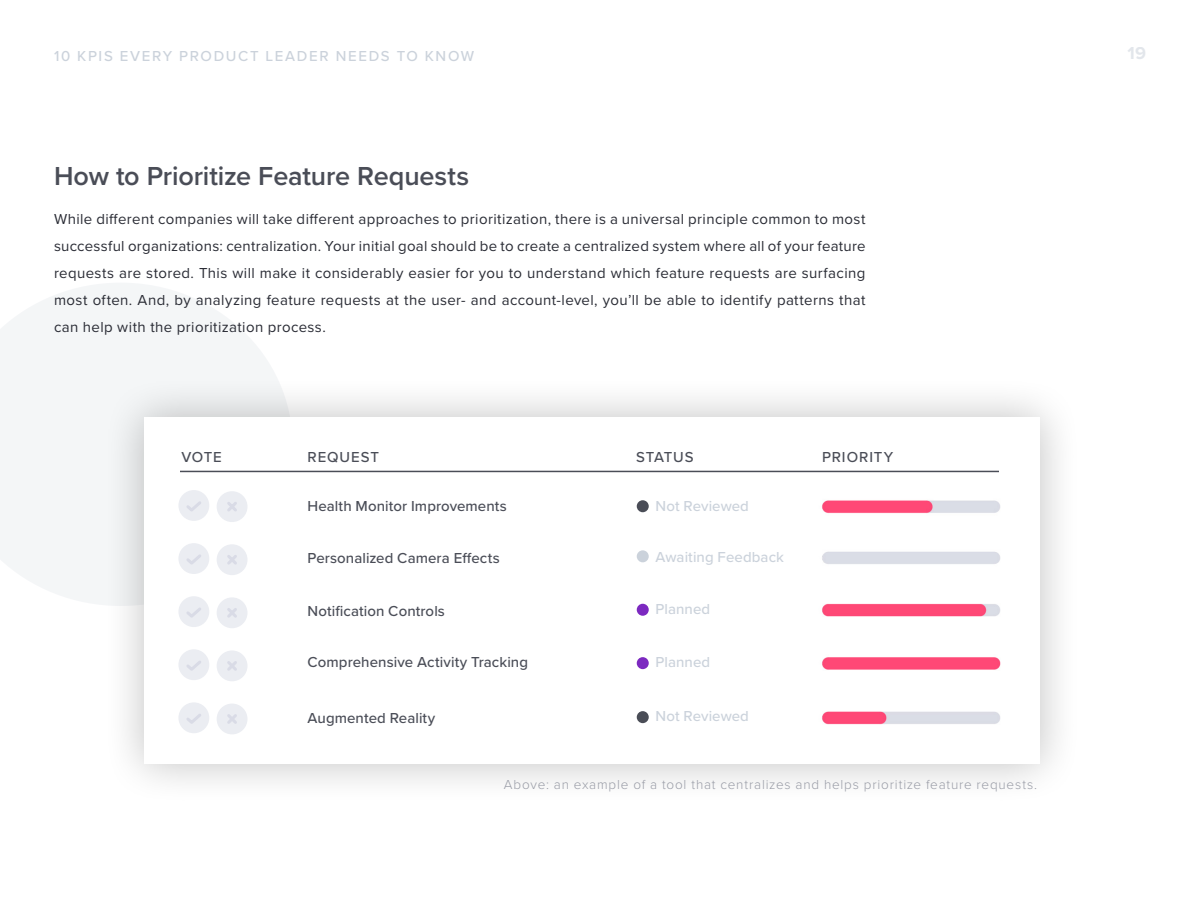
<style>
.page{position:relative;width:1200px;height:900px;background:#fff}
.page>*{position:absolute;margin:0;border:0;box-sizing:border-box;transform-origin:0 0}
.t1{font:600 27px "Proxima Nova";letter-spacing:-.005em;color:#4a4d57}
.t2{font:700 18px "Proxima Nova";color:#cbd2db}
.t3{font:15px/27px "Proxima Nova";letter-spacing:.03em;color:#2a2c35;text-align:justify}
.t4{font:500 15px "Proxima Nova";letter-spacing:.005em;color:#4a4d57}
.t5{font:500 15px "Proxima Nova";letter-spacing:.01em;color:#cbd2db}
.t6{font:500 15px "Proxima Nova";letter-spacing:.115em;color:#cbd2db}
.t7{font:500 15px "Proxima Nova";letter-spacing:.065em;color:#4a4d57}
.t8{font:300 13.5px "Proxima Nova";letter-spacing:.06em;color:#999ca6}
</style>
<div class="page">
<svg style="left:0;top:283px;width:275px;height:321px;fill:#f4f6f7"></svg>
<div style="left:102px;top:375px;width:981px;height:431px;background:#000;opacity:.25"></div>
<div style="left:145px;top:417px;width:895px;height:347px;background:#fff"></div>
<img style="left:822px;top:500px;width:179px;height:225px">
<hr style="left:180px;top:471px;width:819px;height:1px;background:#4a4d57">
<div style="left:178px;top:490px;width:31px;height:31px;background:#ebedf2;border-radius:50%"></div>
<svg style="left:187px;top:501px;width:14px;height:10px"></svg>
<div style="left:217px;top:491px;width:31px;height:31px;background:#ebedf2;border-radius:50%"></div>
<svg style="left:227px;top:502px;width:10px;height:9px"></svg>
<div style="left:178px;top:543px;width:31px;height:31px;background:#ebedf2;border-radius:50%"></div>
<svg style="left:187px;top:555px;width:14px;height:9px"></svg>
<div style="left:217px;top:544px;width:31px;height:31px;background:#ebedf2;border-radius:50%"></div>
<svg style="left:227px;top:555px;width:10px;height:9px"></svg>
<div style="left:178px;top:596px;width:31px;height:31px;background:#ebedf2;border-radius:50%"></div>
<svg style="left:187px;top:608px;width:14px;height:10px"></svg>
<div style="left:217px;top:597px;width:31px;height:31px;background:#ebedf2;border-radius:50%"></div>
<svg style="left:227px;top:608px;width:10px;height:10px"></svg>
<div style="left:178px;top:649px;width:31px;height:31px;background:#ebedf2;border-radius:50%"></div>
<svg style="left:187px;top:661px;width:14px;height:10px"></svg>
<div style="left:217px;top:650px;width:31px;height:31px;background:#ebedf2;border-radius:50%"></div>
<svg style="left:227px;top:661px;width:10px;height:10px"></svg>
<div style="left:178px;top:702px;width:31px;height:31px;background:#ebedf2;border-radius:50%"></div>
<svg style="left:187px;top:714px;width:14px;height:10px"></svg>
<div style="left:217px;top:704px;width:31px;height:30px;background:#ebedf2;border-radius:50%"></div>
<svg style="left:227px;top:714px;width:10px;height:10px"></svg>
<div style="left:637px;top:500px;width:12px;height:12px;background:#4a4d57;border-radius:50%"></div>
<div style="left:637px;top:711px;width:12px;height:12px;background:#4a4d57;border-radius:50%"></div>
<div style="left:637px;top:550px;width:12px;height:12px;background:#cbd2db;border-radius:50%"></div>
<div style="left:637px;top:604px;width:12px;height:12px;background:#7c29c0;border-radius:50%"></div>
<div style="left:637px;top:657px;width:12px;height:12px;background:#7c29c0;border-radius:50%"></div>
<p class="t6" style="left:54px;top:44px;width:422px">10 KPIS EVERY PRODUCT LEADER NEEDS TO KNOW</p>
<p class="t1" style="left:54px;top:156px;width:417px">How to Prioritize Feature Requests</p>
<p class="t3" style="left:54px;top:205px;width:813px">While different companies will take different approaches to prioritization, there is a universal principle common to most successful organizations: centralization. Your initial goal should be to create a centralized system where all of your feature requests are stored. This will make it considerably easier for you to understand which feature requests are surfacing most often. And, by analyzing feature requests at the user- and account-level, you’ll be able to identify patterns that can help with the prioritization process.</p>
<p class="t4" style="left:182px;top:446px;width:42px">VOTE</p>
<p class="t7" style="left:308px;top:446px;width:73px">REQUEST</p>
<p class="t4" style="left:308px;top:495px;width:201px">Health Monitor Improvements</p>
<p class="t5" style="left:656px;top:495px;width:95px">Not Reviewed</p>
<p class="t4" style="left:636px;top:446px;width:59px">STATUS</p>
<p class="t7" style="left:822px;top:446px;width:73px">PRIORITY</p>
<p class="t4" style="left:308px;top:546px;width:194px">Personalized Camera Effects</p>
<p class="t5" style="left:656px;top:546px;width:130px">Awaiting Feedback</p>
<p class="t4" style="left:308px;top:599px;width:139px">Notification Controls</p>
<p class="t5" style="left:656px;top:597px;width:56px">Planned</p>
<p class="t4" style="left:308px;top:651px;width:222px">Comprehensive Activity Tracking</p>
<p class="t5" style="left:656px;top:651px;width:56px">Planned</p>
<p class="t4" style="left:308px;top:707px;width:129px">Augmented Reality</p>
<p class="t5" style="left:656px;top:705px;width:95px">Not Reviewed</p>
<p class="t8" style="left:504px;top:775px;width:535px">Above: an example of a tool that centralizes and helps prioritize feature requests.</p>
<p class="t2" style="left:1128px;top:40px;width:20px">19</p>
</div>
